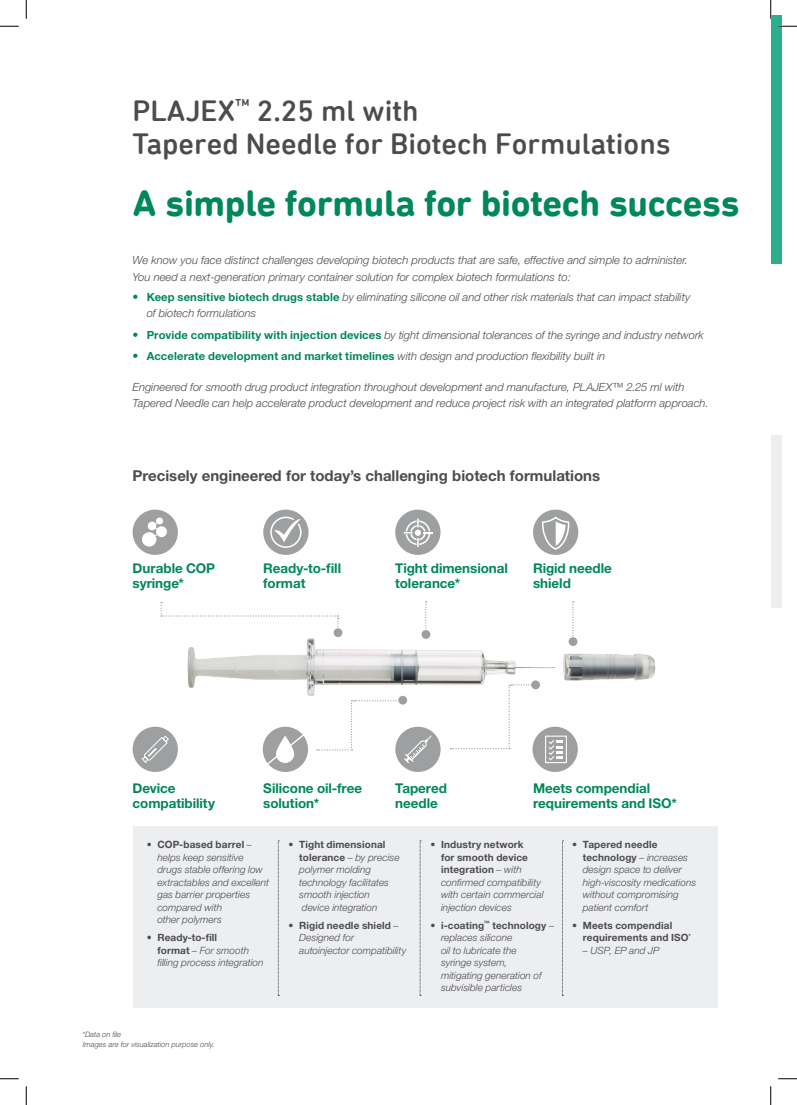
<style>
.page{position:relative;width:797px;height:1105px;background:#fff}
.page>*{position:absolute;margin:0;border:0;box-sizing:border-box;transform-origin:0 0}
.Cover_-_Subheadline{font:700 37.5px "DIN Next Rounded LT Pro";letter-spacing:-.01em;color:#00875c}
.text_-_Headline_gree{font:500 30px "DIN Next Rounded LT Pro";color:#4c4c4e}
.text_-_Subheadline_g{font:700 15px "Helvetica Neue LT Std";color:#4c4c4e}
.t1{font:700 13.5px/15.1px "Helvetica Neue LT Std";letter-spacing:-.005em;color:#00875c}
.Cover_-_Carefully_Cr{font:italic 300 11.25px/16.2px "Helvetica Neue";color:#4c4c4e}
.text_-_grey{font:italic 300 11.25px/17.5px "Helvetica Neue";color:#4c4c4e}
.Cover_-_Carefully_Cr-2{font:italic 300 10px/12.5px "Helvetica Neue";letter-spacing:.005em;color:#4c4c4e}
.Cover_-_Carefully_Cr-3{font:700 10px/12.5px "Helvetica Neue LT Std";letter-spacing:.015em;color:#4c4c4e}
.Text_-_caption{font:italic 300 7.5px "Helvetica Neue";color:#4c4c4e}
.s1{font-size:11.88px;color:#00875c}
.s2{font-family:"Helvetica Neue LT Std";font-weight:700;font-style:normal;color:#00875c}
.s3{font-family:"Helvetica Neue LT Std";font-weight:700;font-style:normal}
.s4{font-family:"Helvetica Neue";font-weight:300;font-style:italic}
</style>
<div class="page">
<img style="left:148px;top:618px;width:508px;height:111px">
<div style="left:532px;top:727px;width:46px;height:45px;background:#9d9fa0;border-radius:50%"></div>
<div style="left:545px;top:736px;width:22px;height:27px;border:1px solid #fff"></div>
<svg style="left:548px;top:740px;width:15px;height:21px"></svg>
<div style="left:133px;top:510px;width:45px;height:45px;background:#9d9fa0;border-radius:50%"></div>
<svg style="left:156px;top:517px;width:7px;height:7px"></svg>
<div style="left:156px;top:526px;width:11px;height:11px;background:#fff;border-radius:50%"></div>
<div style="left:142px;top:532px;width:14px;height:15px;background:#fff;border-radius:50%"></div>
<svg style="left:148px;top:520px;width:15px;height:21px"></svg>
<svg style="left:263px;top:727px;width:45px;height:45px"></svg>
<div style="left:395px;top:727px;width:45px;height:45px;background:#9d9fa0;border-radius:50%"></div>
<div style="left:395px;top:510px;width:45px;height:45px;background:#9d9fa0;border-radius:50%"></div>
<svg style="left:403px;top:518px;width:29px;height:29px"></svg>
<div style="left:133px;top:727px;width:45px;height:45px;background:#9d9fa0;border-radius:50%"></div>
<svg style="left:141px;top:736px;width:28px;height:27px"></svg>
<div style="left:333px;top:628px;width:9px;height:9px;background:#9d9fa0;border-radius:50%"></div>
<div style="left:398px;top:696px;width:9px;height:9px;background:#9d9fa0;border-radius:50%"></div>
<div style="left:531px;top:680px;width:9px;height:9px;background:#9d9fa0;border-radius:50%"></div>
<svg style="left:572px;top:601px;width:2px;height:36px"></svg>
<div style="left:568px;top:637px;width:9px;height:9px;background:#9d9fa0;border-radius:50%"></div>
<svg style="left:425px;top:601px;width:2px;height:29px"></svg>
<svg style="left:317px;top:700px;width:115px;height:64px"></svg>
<svg style="left:451px;top:684px;width:85px;height:65px"></svg>
<div style="left:421px;top:630px;width:9px;height:9px;background:#9d9fa0;border-radius:50%"></div>
<div style="left:133px;top:826px;width:584px;height:182px;background:#edeeef"></div>
<svg style="left:278px;top:841px;width:1px;height:155px"></svg>
<svg style="left:420px;top:841px;width:1px;height:155px"></svg>
<svg style="left:562px;top:841px;width:1px;height:155px"></svg>
<div style="left:263px;top:510px;width:45px;height:45px;background:#9d9fa0;border-radius:50%"></div>
<svg style="left:269px;top:516px;width:33px;height:33px"></svg>
<div style="left:533px;top:510px;width:45px;height:45px;background:#9d9fa0;border-radius:50%"></div>
<svg style="left:541px;top:516px;width:29px;height:34px"></svg>
<svg style="left:160px;top:602px;width:179px;height:33px"></svg>
<div style="left:770px;top:435px;width:11px;height:172px;background:#edeeef"></div>
<div style="left:770px;top:16px;width:11px;height:248px;background:#2aae8b"></div>
<svg style="left:0;top:25px;width:19px;height:2px"></svg>
<svg style="left:778px;top:25px;width:19px;height:2px"></svg>
<svg style="left:0;top:1078px;width:19px;height:1px"></svg>
<svg style="left:778px;top:1078px;width:19px;height:1px"></svg>
<svg style="left:25px;top:0;width:2px;height:19px"></svg>
<svg style="left:25px;top:1086px;width:2px;height:19px"></svg>
<svg style="left:770px;top:0;width:1px;height:19px"></svg>
<svg style="left:770px;top:1086px;width:1px;height:19px"></svg>
<p class="text_-_Headline_gree" style="left:133px;top:93px;width:288px">PLAJEX<sup>™</sup> 2.25 ml with</p>
<p class="text_-_Headline_gree" style="left:133px;top:127px;width:539px">Tapered Needle for Biotech Formulations</p>
<p class="Cover_-_Subheadline" style="left:133px;top:181px;width:608px">A simple formula for biotech success</p>
<p class="text_-_grey" style="left:133px;top:251px;width:557px">We know you face distinct challenges developing biotech products that are safe, effective and simple to administer.<br>You need a next-generation primary container solution for complex biotech formulations to:</p>
<p class="Cover_-_Carefully_Cr" style="left:147px;top:289px;width:545px;text-indent:-14px"><span class="s1">•</span> <span class="s2">Keep sensitive biotech drugs stable</span> by eliminating silicone oil and other risk materials that can impact stability of biotech formulations</p>
<p class="Cover_-_Carefully_Cr" style="left:133px;top:326px;width:572px"><span class="s1">•</span> <span class="s2">Provide compatibility with injection devices</span> by tight dimensional tolerances of the syringe and industry network</p>
<p class="Cover_-_Carefully_Cr" style="left:133px;top:348px;width:474px"><span class="s1">•</span> <span class="s2">Accelerate development and market timelines</span> with design and production flexibility built in</p>
<p class="Cover_-_Carefully_Cr" style="left:133px;top:378px;width:577px">Engineered for smooth drug product integration throughout development and manufacture, PLAJEX™ 2.25 ml with<br>Tapered Needle can help accelerate product development and reduce project risk with an integrated platform approach.</p>
<p class="text_-_Subheadline_g" style="left:133px;top:466px;width:469px">Precisely engineered for today’s challenging biotech formulations</p>
<p class="t1" style="left:133px;top:560px;width:84px">Durable COP syringe*</p>
<p class="t1" style="left:263px;top:560px;width:79px">Ready-to-fill format</p>
<p class="t1" style="left:395px;top:560px;width:114px">Tight dimensional tolerance*</p>
<p class="t1" style="left:533px;top:560px;width:80px">Rigid needle shield</p>
<p class="t1" style="left:133px;top:780px;width:84px">Device compatibility</p>
<p class="t1" style="left:263px;top:780px;width:100px">Silicone oil-free solution*</p>
<p class="t1" style="left:395px;top:780px;width:53px">Tapered needle</p>
<p class="t1" style="left:533px;top:780px;width:145px">Meets compendial requirements and ISO*</p>
<p class="Cover_-_Carefully_Cr-2" style="left:157px;top:838px;width:113px;text-indent:-11px">• <span class="s3">COP-based barrel</span> – helps keep sensitive drugs stable offering low extractables and excellent gas barrier properties compared with<br>other polymers</p>
<p class="Cover_-_Carefully_Cr-2" style="left:157px;top:931px;width:108px;text-indent:-11px">• <span class="s3">Ready-to-fill<br>format</span> – For smooth filling process integration</p>
<p class="Cover_-_Carefully_Cr-2" style="left:299px;top:838px;width:102px;text-indent:-11px">• <span class="s3">Tight dimensional tolerance</span> – by precise polymer molding technology facilitates smooth injection device integration</p>
<p class="Cover_-_Carefully_Cr-2" style="left:299px;top:919px;width:109px;text-indent:-11px">• <span class="s3">Rigid needle shield</span> –<br>Designed for autoinjector compatibility</p>
<p class="Text_-_caption" style="left:82px;top:1029px;width:40px">*Data on file</p>
<p class="Text_-_caption" style="left:83px;top:1040px;width:133px">Images are for visualization purpose only.</p>
<p class="Cover_-_Carefully_Cr-2" style="left:441px;top:838px;width:104px;text-indent:-11px">• <span class="s3">Industry network<br>for smooth device integration</span> – with confirmed compatibility with certain commercial injection devices</p>
<p class="Cover_-_Carefully_Cr-2" style="left:441px;top:919px;width:114px;text-indent:-11px">• <span class="s3">i-coating</span><sup>™</sup> <span class="s3">technology</span> – replaces silicone<br>oil to lubricate the<br>syringe system,<br>mitigating generation of subvisible particles</p>
<p class="Cover_-_Carefully_Cr-2" style="left:583px;top:838px;width:115px;text-indent:-11px">• <span class="s3">Tapered needle technology</span> – increases design space to deliver high-viscosity medications without compromising patient comfort</p>
<p class="Cover_-_Carefully_Cr-3" style="left:583px;top:918px;width:110px;text-indent:-11px"><span class="s4">•</span> Meets compendial requirements and ISO<sup>*</sup></p>
<p class="Cover_-_Carefully_Cr-2" style="left:583px;top:944px;width:78px">– USP, EP and JP</p>
</div>
